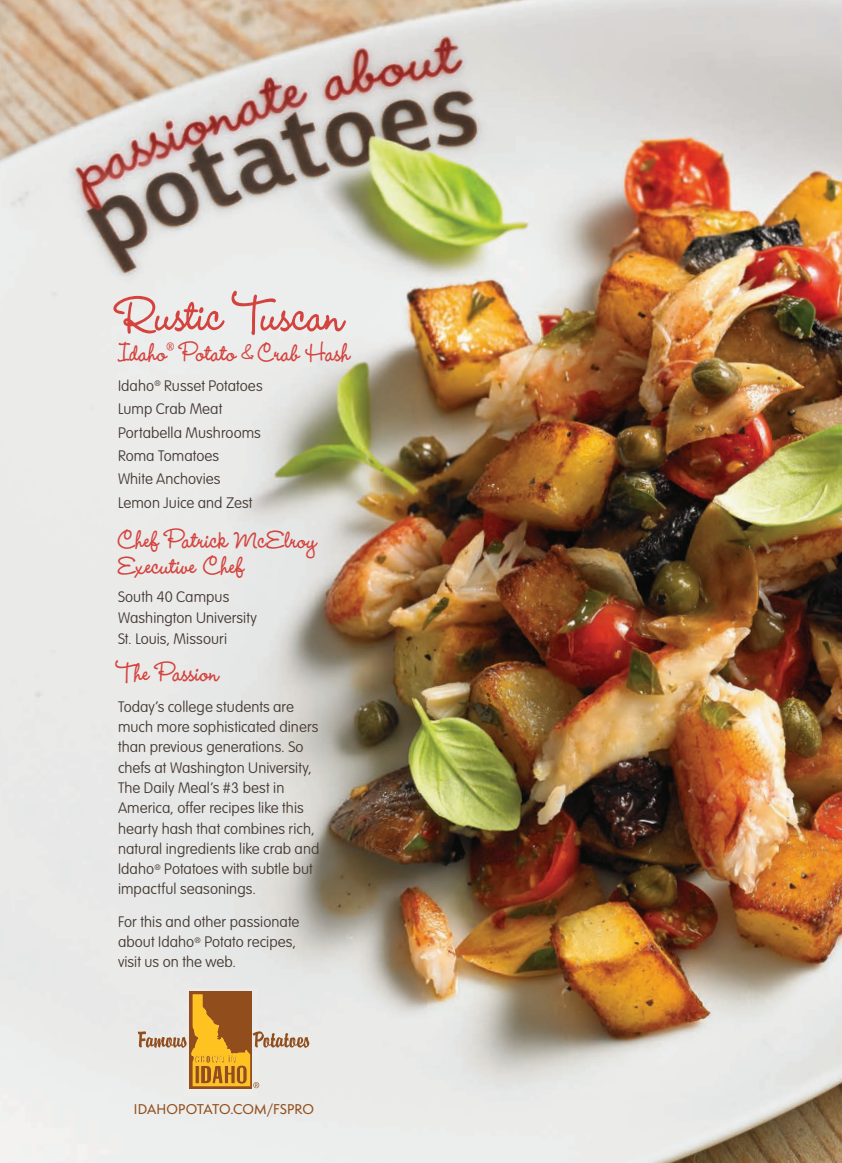
<style>
.page{position:relative;width:842px;height:1163px;background:#fff}
.page>*{position:absolute;margin:0;border:0;box-sizing:border-box;transform-origin:0 0}
.t1{font:700 58.8px "Wendy LP Std";letter-spacing:.005em;color:#d4433e;scale:.88 1}
.t2{font:700 30.9px "Wendy LP Std";letter-spacing:.01em;color:#d4433e;scale:.88 1}
.t3{font:700 30.75px/25.5px "Wendy LP Std";letter-spacing:.01em;color:#d4433e;scale:.88 1}
.t4{font:100 15px/20.2px "VAG Rounded";letter-spacing:.005em;color:#473c35}
.t5{font:500 13.05px "Semplicita Pro";color:#914e1c}
.s1{font-size:23.1px}
</style>
<div class="page">
<img style="left:0;top:0;width:842px;height:1163px">
<img style="left:185px;top:988px;width:72px;height:107px">
<div style="left:190px;top:991px;width:62px;height:98px;background:#914e1c"></div>
<svg style="left:138px;top:995px;width:171px;height:93px"></svg>
<h1 class="t1" style="left:118px;top:280px;width:259px">Rustic Tuscan</h1>
<h2 class="t2" style="left:118px;top:334px;width:265px">Idaho<sup>®</sup> Potato <span class="s1">&amp;</span> Crab Hash</h2>
<p class="t4" style="left:118px;top:374px;width:146px;line-height:23.4px">Idaho<sup>®</sup> Russet Potatoes<br>Lump Crab Meat<br>Portabella Mushrooms<br>Roma Tomatoes<br>White Anchovies<br>Lemon Juice and Zest</p>
<h3 class="t3" style="left:118px;top:527px;width:227px">Chef Patrick McElroy<br>Executive Chef</h3>
<p class="t4" style="left:118px;top:587px;width:140px;line-height:21px">South 40 Campus<br>Washington University<br>St. Louis, Missouri</p>
<h3 class="t3" style="left:118px;top:660px;width:116px">The Passion</h3>
<p class="t4" style="left:118px;top:697px;width:203px">Today’s college students are much more sophisticated diners than previous generations. So chefs at Washington University,<br>The Daily Meal’s #3 best in<br>America, offer recipes like this hearty hash that combines rich, natural ingredients like crab and<br>Idaho<sup>®</sup> Potatoes with subtle but impactful seasonings.</p>
<p class="t4" style="left:118px;top:912px;width:183px">For this and other passionate about Idaho<sup>®</sup> Potato recipes, visit us on the web.</p>
<p class="t5" style="left:134px;top:1099px;width:182px">IDAHOPOTATO.COM/FSPRO</p>
</div>
